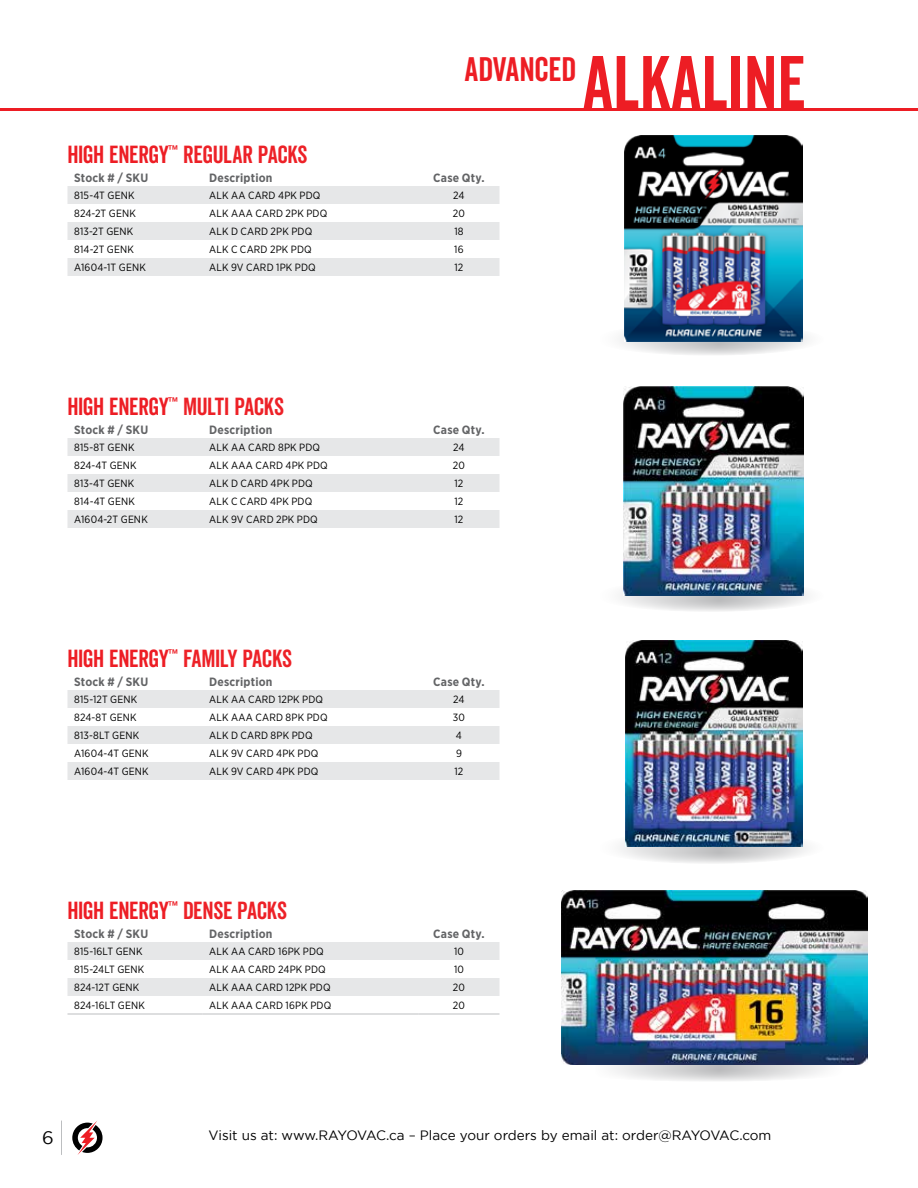
<style>
.page{position:relative;width:918px;height:1188px;background:#fff}
.page>*{position:absolute;margin:0;border:0;box-sizing:border-box;transform-origin:0 0}
.Page_Title{font:33px "Veneer Clean";color:#ed1d24}
.Red_Table_Headers{font:24px "Veneer Clean";letter-spacing:-.01em;color:#ed2127}
.Red_Table_Headers-2{font:24px "Veneer Clean";letter-spacing:-.01em;color:#ed1d24}
.t1{font:18px "Gotham";color:#000}
.t2{font:13.5px "Gotham";color:#000}
.Column_headers_2018{font:700 12px "Gotham Narrow";letter-spacing:.015em;color:#636466}
.Catalog_2018_table_c{font:10.5px "Gotham Narrow";letter-spacing:.015em;color:#000}
.s1{font-size:72px}
.s2{color:#ed1d24}
.s3{color:#ed2127}
</style>
<div class="page">
<svg style="left:72px;top:1121px;width:31px;height:34px"></svg>
<hr style="left:61px;top:1121px;width:1px;height:34px;background:#bcbec0">
<svg style="left:593px;top:323px;width:232px;height:33px"></svg>
<svg style="left:593px;top:580px;width:232px;height:32px"></svg>
<svg style="left:593px;top:832px;width:232px;height:32px"></svg>
<svg style="left:535px;top:1049px;width:352px;height:33px"></svg>
<hr style="left:0;top:108px;width:918px;height:3px;background:#ed1d24">
<svg style="left:68px;top:186px;width:432px;height:90px"></svg>
<svg style="left:68px;top:438px;width:432px;height:90px"></svg>
<img style="left:625px;top:136px;width:177px;height:206px">
<svg style="left:68px;top:690px;width:432px;height:90px"></svg>
<img style="left:624px;top:387px;width:179px;height:208px">
<svg style="left:68px;top:942px;width:432px;height:54px"></svg>
<hr style="left:68px;top:1014px;width:134px;height:1px;background:#bcbec0">
<hr style="left:202px;top:1014px;width:216px;height:1px;background:#bcbec0">
<hr style="left:418px;top:1014px;width:82px;height:1px;background:#bcbec0">
<img style="left:625px;top:641px;width:178px;height:206px">
<img style="left:561px;top:891px;width:307px;height:174px">
<h1 class="Page_Title" style="left:464px;top:49px;width:343px">ADVANCED <span class="s1">ALKALINE</span></h1>
<h3 class="Red_Table_Headers" style="left:68px;top:140px;width:242px"><span class="s2">HIGH ENERGY</span><sup>™</sup> REGULAR PACKS</h3>
<h3 class="Column_headers_2018" style="left:74px;top:170px;width:76px">Stock # / SKU</h3>
<h3 class="Column_headers_2018" style="left:209px;top:170px;width:65px">Description</h3>
<h3 class="Column_headers_2018" style="left:433px;top:170px;width:53px">Case Qty.</h3>
<p class="Catalog_2018_table_c" style="left:74px;top:189px;width:62px">815-4T GENK</p>
<p class="Catalog_2018_table_c" style="left:209px;top:189px;width:113px">ALK AA CARD 4PK PDQ</p>
<p class="Catalog_2018_table_c" style="left:453px;top:189px;width:13px">24</p>
<p class="Catalog_2018_table_c" style="left:74px;top:207px;width:63px">824-2T GENK</p>
<p class="Catalog_2018_table_c" style="left:209px;top:207px;width:119px">ALK AAA CARD 2PK PDQ</p>
<p class="Catalog_2018_table_c" style="left:453px;top:207px;width:14px">20</p>
<p class="Catalog_2018_table_c" style="left:74px;top:225px;width:61px">813-2T GENK</p>
<p class="Catalog_2018_table_c" style="left:209px;top:225px;width:105px">ALK D CARD 2PK PDQ</p>
<p class="Catalog_2018_table_c" style="left:454px;top:225px;width:11px">18</p>
<p class="Catalog_2018_table_c" style="left:74px;top:243px;width:61px">814-2T GENK</p>
<p class="Catalog_2018_table_c" style="left:209px;top:243px;width:104px">ALK C CARD 2PK PDQ</p>
<p class="Catalog_2018_table_c" style="left:454px;top:243px;width:11px">16</p>
<p class="Catalog_2018_table_c" style="left:74px;top:261px;width:73px">A1604-1T GENK</p>
<p class="Catalog_2018_table_c" style="left:209px;top:261px;width:108px">ALK 9V CARD 1PK PDQ</p>
<p class="Catalog_2018_table_c" style="left:455px;top:261px;width:10px">12</p>
<h3 class="Red_Table_Headers-2" style="left:68px;top:392px;width:218px">HIGH ENERGY<sup>™</sup> <span class="s3">MULTI PACKS</span></h3>
<h3 class="Column_headers_2018" style="left:74px;top:422px;width:76px">Stock # / SKU</h3>
<h3 class="Column_headers_2018" style="left:209px;top:422px;width:65px">Description</h3>
<h3 class="Column_headers_2018" style="left:433px;top:422px;width:53px">Case Qty.</h3>
<p class="Catalog_2018_table_c" style="left:74px;top:441px;width:62px">815-8T GENK</p>
<p class="Catalog_2018_table_c" style="left:209px;top:441px;width:112px">ALK AA CARD 8PK PDQ</p>
<p class="Catalog_2018_table_c" style="left:453px;top:441px;width:13px">24</p>
<p class="Catalog_2018_table_c" style="left:74px;top:459px;width:64px">824-4T GENK</p>
<p class="Catalog_2018_table_c" style="left:209px;top:459px;width:120px">ALK AAA CARD 4PK PDQ</p>
<p class="Catalog_2018_table_c" style="left:453px;top:459px;width:14px">20</p>
<p class="Catalog_2018_table_c" style="left:74px;top:477px;width:62px">813-4T GENK</p>
<p class="Catalog_2018_table_c" style="left:209px;top:477px;width:105px">ALK D CARD 4PK PDQ</p>
<p class="Catalog_2018_table_c" style="left:455px;top:477px;width:10px">12</p>
<p class="Catalog_2018_table_c" style="left:74px;top:495px;width:62px">814-4T GENK</p>
<p class="Catalog_2018_table_c" style="left:209px;top:495px;width:105px">ALK C CARD 4PK PDQ</p>
<p class="Catalog_2018_table_c" style="left:455px;top:495px;width:10px">12</p>
<p class="Catalog_2018_table_c" style="left:74px;top:513px;width:75px">A1604-2T GENK</p>
<p class="Catalog_2018_table_c" style="left:209px;top:513px;width:110px">ALK 9V CARD 2PK PDQ</p>
<p class="Catalog_2018_table_c" style="left:455px;top:513px;width:10px">12</p>
<h3 class="Red_Table_Headers" style="left:68px;top:644px;width:226px"><span class="s2">HIGH ENERGY</span><sup>™</sup> FAMILY PACKS</h3>
<h3 class="Column_headers_2018" style="left:74px;top:674px;width:76px">Stock # / SKU</h3>
<h3 class="Column_headers_2018" style="left:209px;top:674px;width:65px">Description</h3>
<h3 class="Column_headers_2018" style="left:433px;top:674px;width:53px">Case Qty.</h3>
<p class="Catalog_2018_table_c" style="left:74px;top:693px;width:65px">815-12T GENK</p>
<p class="Catalog_2018_table_c" style="left:209px;top:693px;width:115px">ALK AA CARD 12PK PDQ</p>
<p class="Catalog_2018_table_c" style="left:453px;top:693px;width:13px">24</p>
<p class="Catalog_2018_table_c" style="left:74px;top:711px;width:64px">824-8T GENK</p>
<p class="Catalog_2018_table_c" style="left:209px;top:711px;width:120px">ALK AAA CARD 8PK PDQ</p>
<p class="Catalog_2018_table_c" style="left:453px;top:711px;width:14px">30</p>
<p class="Catalog_2018_table_c" style="left:74px;top:729px;width:67px">813-8LT GENK</p>
<p class="Catalog_2018_table_c" style="left:209px;top:729px;width:105px">ALK D CARD 8PK PDQ</p>
<p class="Catalog_2018_table_c" style="left:456px;top:729px;width:8px">4</p>
<p class="Catalog_2018_table_c" style="left:74px;top:747px;width:76px">A1604-4T GENK</p>
<p class="Catalog_2018_table_c" style="left:209px;top:747px;width:111px">ALK 9V CARD 4PK PDQ</p>
<p class="Catalog_2018_table_c" style="left:456px;top:747px;width:7px">9</p>
<p class="Catalog_2018_table_c" style="left:74px;top:765px;width:76px">A1604-4T GENK</p>
<p class="Catalog_2018_table_c" style="left:209px;top:765px;width:111px">ALK 9V CARD 4PK PDQ</p>
<p class="Catalog_2018_table_c" style="left:455px;top:765px;width:10px">12</p>
<h3 class="Red_Table_Headers-2" style="left:68px;top:896px;width:221px">HIGH ENERGY<sup>™</sup> <span class="s3">DENSE PACKS</span></h3>
<h3 class="Column_headers_2018" style="left:74px;top:926px;width:76px">Stock # / SKU</h3>
<h3 class="Column_headers_2018" style="left:209px;top:926px;width:65px">Description</h3>
<h3 class="Column_headers_2018" style="left:433px;top:926px;width:53px">Case Qty.</h3>
<p class="Catalog_2018_table_c" style="left:74px;top:945px;width:70px">815-16LT GENK</p>
<p class="Catalog_2018_table_c" style="left:209px;top:945px;width:116px">ALK AA CARD 16PK PDQ</p>
<p class="Catalog_2018_table_c" style="left:454px;top:945px;width:11px">10</p>
<p class="Catalog_2018_table_c" style="left:74px;top:963px;width:72px">815-24LT GENK</p>
<p class="Catalog_2018_table_c" style="left:209px;top:963px;width:118px">ALK AA CARD 24PK PDQ</p>
<p class="Catalog_2018_table_c" style="left:454px;top:963px;width:11px">10</p>
<p class="Catalog_2018_table_c" style="left:74px;top:981px;width:67px">824-12T GENK</p>
<p class="Catalog_2018_table_c" style="left:209px;top:981px;width:123px">ALK AAA CARD 12PK PDQ</p>
<p class="Catalog_2018_table_c" style="left:453px;top:981px;width:14px">20</p>
<p class="Catalog_2018_table_c" style="left:74px;top:999px;width:72px">824-16LT GENK</p>
<p class="Catalog_2018_table_c" style="left:209px;top:999px;width:123px">ALK AAA CARD 16PK PDQ</p>
<p class="Catalog_2018_table_c" style="left:453px;top:999px;width:14px">20</p>
<h3 class="t1" style="left:42px;top:1127px;width:13px">6</h3>
<p class="t2" style="left:209px;top:1128px;width:564px">Visit us at: www.RAYOVAC.ca – Place your orders by email at: order@RAYOVAC.com</p>
</div>
